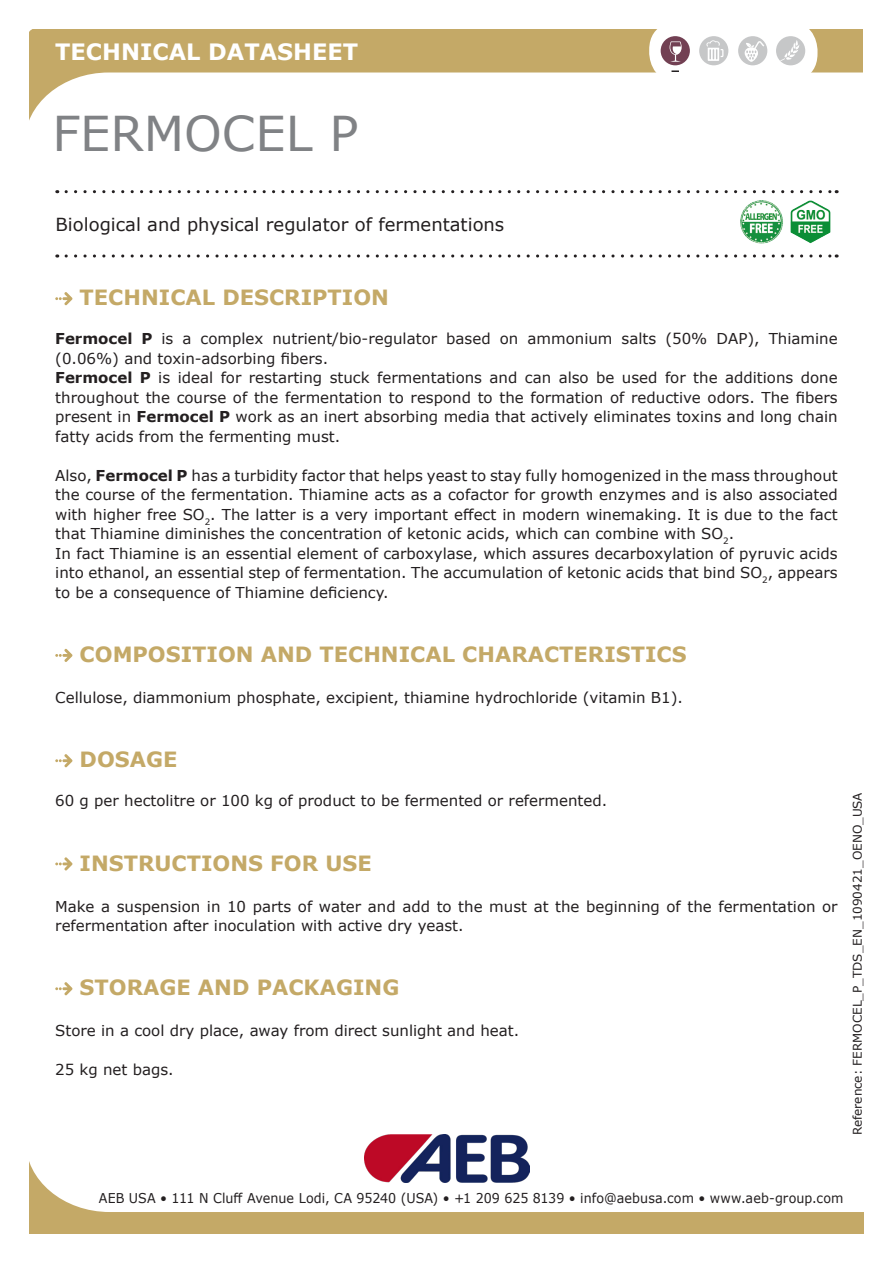
<style>
.page{position:relative;width:893px;height:1263px;background:#fff}
.page>*{position:absolute;margin:0;border:0;box-sizing:border-box;transform-origin:0 0}
.t1{font:48px "Verdana";color:#808285}
.t2{font:700 22.5px "Verdana";color:#fff}
.t3{font:700 21px "Verdana";color:#c4a967}
.t4{font:18px "Verdana";color:#231f20}
.t5{font:15px/19.5px "Verdana";color:#231f20;text-align:justify}
.t6{font:13.5px "Verdana";letter-spacing:.005em;color:#231f20;scale:.94 1}
.t7{font:12px "Verdana";color:#231f20}
.s1{font-weight:700}
</style>
<div class="page">
<svg style="left:30px;top:1161px;width:834px;height:72px"></svg>
<svg style="left:66px;top:190px;width:771px;height:3px"></svg>
<svg style="left:66px;top:254px;width:771px;height:4px"></svg>
<svg style="left:29px;top:30px;width:834px;height:91px"></svg>
<div style="left:649px;top:21px;width:167px;height:61px;background:#fff;border-radius:28px"></div>
<div style="left:650px;top:22px;width:167px;height:60px;background:#fff;border-radius:28px"></div>
<svg style="left:671px;top:70px;width:8px;height:2px"></svg>
<div style="left:776px;top:36px;width:29px;height:29px;background:#c6c7c8;border-radius:50%"></div>
<svg style="left:780px;top:40px;width:20px;height:21px"></svg>
<div style="left:738px;top:36px;width:29px;height:29px;background:#c6c7c8;border-radius:50%"></div>
<div style="left:661px;top:36px;width:29px;height:29px;background:#724053;border-radius:50%"></div>
<div style="left:699px;top:36px;width:29px;height:29px;background:#c6c7c8;border-radius:50%"></div>
<svg style="left:706px;top:40px;width:17px;height:21px"></svg>
<svg style="left:670px;top:41px;width:12px;height:21px"></svg>
<svg style="left:745px;top:41px;width:19px;height:21px"></svg>
<img style="left:365px;top:1134px;width:164px;height:48px">
<svg style="left:55px;top:292px;width:17px;height:13px"></svg>
<svg style="left:55px;top:649px;width:17px;height:13px"></svg>
<svg style="left:55px;top:754px;width:17px;height:13px"></svg>
<svg style="left:55px;top:857px;width:17px;height:13px"></svg>
<svg style="left:55px;top:982px;width:17px;height:13px"></svg>
<img style="left:741px;top:201px;width:90px;height:43px">
<h2 class="t2" style="left:55px;top:36px;width:304px">TECHNICAL DATASHEET</h2>
<p class="t1" style="left:52px;top:101px;width:307px">FERMOCEL P</p>
<p class="t4" style="left:56px;top:212px;width:450px">Biological and physical regulator of fermentations</p>
<p class="t3" style="left:80px;top:283px;width:311px">TECHNICAL DESCRIPTION</p>
<p class="t5" style="left:55px;top:329px;width:784px"><span class="s1">Fermocel P</span> is a complex nutrient/bio-regulator based on ammonium salts (50% DAP), Thiamine (0.06%) and toxin-adsorbing fibers.</p>
<p class="t5" style="left:55px;top:368px;width:784px"><span class="s1">Fermocel P</span> is ideal for restarting stuck fermentations and can also be used for the additions done throughout the course of the fermentation to respond to the formation of reductive odors. The fibers present in <span class="s1">Fermocel P</span> work as an inert absorbing media that actively eliminates toxins and long chain fatty acids from the fermenting must.</p>
<p class="t5" style="left:55px;top:465px;width:784px">Also, <span class="s1">Fermocel P</span> has a turbidity factor that helps yeast to stay fully homogenized in the mass throughout the course of the fermentation. Thiamine acts as a cofactor for growth enzymes and is also associated with higher free SO<sub>2</sub>. The latter is a very important effect in modern winemaking. It is due to the fact that Thiamine diminishes the concentration of ketonic acids, which can combine with SO<sub>2</sub>.</p>
<p class="t5" style="left:55px;top:543px;width:784px">In fact Thiamine is an essential element of carboxylase, which assures decarboxylation of pyruvic acids into ethanol, an essential step of fermentation. The accumulation of ketonic acids that bind SO<sub>2</sub>, appears to be a consequence of Thiamine deficiency.</p>
<p class="t3" style="left:80px;top:639px;width:608px">COMPOSITION AND TECHNICAL CHARACTERISTICS</p>
<p class="t5" style="left:55px;top:688px;width:629px">Cellulose, diammonium phosphate, excipient, thiamine hydrochloride (vitamin B1).</p>
<p class="t3" style="left:80px;top:745px;width:99px">DOSAGE</p>
<p class="t5" style="left:55px;top:791px;width:553px">60 g per hectolitre or 100 kg of product to be fermented or refermented.</p>
<p class="t3" style="left:80px;top:848px;width:294px">INSTRUCTIONS FOR USE</p>
<p class="t5" style="left:55px;top:896px;width:784px">Make a suspension in 10 parts of water and add to the must at the beginning of the fermentation or refermentation after inoculation with active dry yeast.</p>
<p class="t3" style="left:80px;top:973px;width:321px">STORAGE AND PACKAGING</p>
<p class="t5" style="left:55px;top:1021px;width:465px">Store in a cool dry place, away from direct sunlight and heat.</p>
<p class="t5" style="left:55px;top:1060px;width:120px">25 kg net bags.</p>
<p class="t7" style="left:849px;top:1135px;width:344px;rotate:-90deg">Reference: FERMOCEL_P_TDS_EN_1090421_OENO_USA</p>
<p class="t6" style="left:99px;top:1189px;width:794px">AEB USA • 111 N Cluff Avenue Lodi, CA 95240 (USA) • +1 209 625 8139 • info@aebusa.com • www.aeb-group.com</p>
</div>
